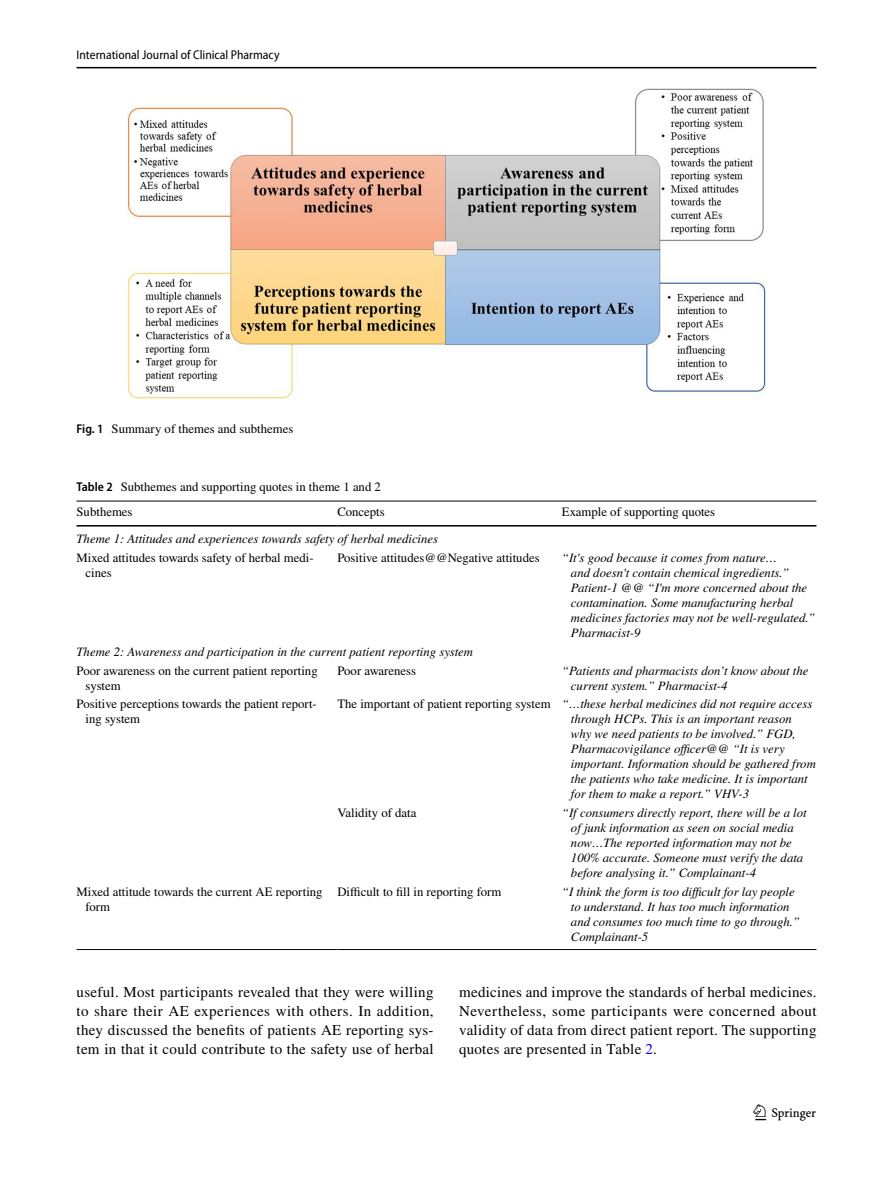
<style>
.page{position:relative;width:893px;height:1187px;background:#fff}
.page>*{position:absolute;margin:0;border:0;box-sizing:border-box;transform-origin:0 0}
.t1{font:22.5px "Springnew";color:#000}
.t2{font:15px/18.8px "STIX";letter-spacing:.02em;color:#000;text-align:justify}
.t3{font:italic 12.75px/15px "STIX";color:#000}
.t4{font:12.75px/15px "STIX";color:#000}
.t5{font:semi-condensed 12.75px "Myriad Pro";color:#000}
.s1{font-family:"Myriad Pro";font-weight:600;font-stretch:semi-condensed}
.s2{font-style:normal}
.s3{color:#00f}
</style>
<div class="page">
<hr style="left:77px;top:67px;width:739px;height:1px;background:#000">
<img style="left:128px;top:88px;width:637px;height:310px">
<hr style="left:77px;top:500px;width:260px;height:1px;background:#000">
<hr style="left:77px;top:525px;width:260px;height:1px;background:#000">
<hr style="left:337px;top:500px;width:225px;height:1px;background:#000">
<hr style="left:337px;top:525px;width:225px;height:1px;background:#000">
<hr style="left:562px;top:500px;width:254px;height:1px;background:#000">
<hr style="left:562px;top:525px;width:254px;height:1px;background:#000">
<hr style="left:77px;top:949px;width:260px;height:1px;background:#000">
<hr style="left:337px;top:949px;width:225px;height:1px;background:#000">
<hr style="left:562px;top:949px;width:254px;height:1px;background:#000">
<p class="t5" style="left:77px;top:48px;width:205px">International Journal of Clinical Pharmacy</p>
<p class="t4" style="left:77px;top:422px;width:218px"><span class="s1">Fig. 1</span> Summary of themes and subthemes</p>
<p class="t4" style="left:77px;top:474px;width:306px;line-height:25.5px"><span class="s1">Table 2</span> Subthemes and supporting quotes in theme 1 and 2<br>Subthemes</p>
<p class="t4" style="left:337px;top:505px;width:49px">Concepts</p>
<p class="t4" style="left:562px;top:505px;width:155px">Example of supporting quotes</p>
<p class="t3" style="left:77px;top:531px;width:363px">Theme 1: Attitudes and experiences towards safety of herbal medicines</p>
<p class="t4" style="left:86px;top:551px;width:230px;text-indent:-9px">Mixed attitudes towards safety of herbal medi&shy;cines</p>
<p class="t4" style="left:337px;top:551px;width:204px">Positive attitudes@@Negative attitudes</p>
<p class="t3" style="left:571px;top:550px;width:246px;text-indent:-9px">“It's good because it comes from nature…<br>and doesn't contain chemical ingredients.” Patient-1 @@ “I'm more concerned about the contamination. Some manufacturing herbal medicines factories may not be well-regulated.” Pharmacist-9</p>
<p class="t3" style="left:77px;top:643px;width:398px">Theme 2: Awareness and participation in the current patient reporting system</p>
<p class="t4" style="left:86px;top:663px;width:234px;text-indent:-9px">Poor awareness on the current patient reporting system</p>
<p class="t4" style="left:337px;top:663px;width:80px">Poor awareness</p>
<p class="t3" style="left:571px;top:662px;width:239px;text-indent:-9px">“Patients and pharmacists don’t know about the current system.” Pharmacist-4</p>
<p class="t4" style="left:86px;top:697px;width:233px;text-indent:-9px">Positive perceptions towards the patient report&shy;ing system</p>
<p class="t3" style="left:571px;top:696px;width:246px;text-indent:-234px"><span class="s2">The important of patient reporting system</span> “…these herbal medicines did not require access through HCPs. This is an important reason<br>why we need patients to be involved.” FGD, Pharmacovigilance officer@@ “It is very important. Information should be gathered from the patients who take medicine. It is important for them to make a report.” VHV-3</p>
<p class="t4" style="left:337px;top:806px;width:81px">Validity of data</p>
<p class="t3" style="left:571px;top:805px;width:237px;text-indent:-9px">“If consumers directly report, there will be a lot of junk information as seen on social media now…The reported information may not be 100% accurate. Someone must verify the data before analysing it.” Complainant-4</p>
<p class="t4" style="left:86px;top:884px;width:239px;text-indent:-9px">Mixed attitude towards the current AE reporting form</p>
<p class="t4" style="left:337px;top:884px;width:166px">Difficult to fill in reporting form</p>
<p class="t3" style="left:571px;top:883px;width:230px;text-indent:-9px">“I think the form is too difficult for lay people to understand. It has too much information and consumes too much time to go through.” Complainant-5</p>
<p class="t2" style="left:77px;top:983px;width:359px">useful. Most participants revealed that they were willing to share their AE experiences with others. In addition, they discussed the benefits of patients AE reporting sys&shy;tem in that it could contribute to the safety use of herbal</p>
<p class="t2" style="left:459px;top:983px;width:359px">medicines and improve the standards of herbal medicines.<br>Nevertheless, some participants were concerned about validity of data from direct patient report. The supporting quotes are presented in Table <span class="s3">2</span>.</p>
<h1 class="t1" style="left:755px;top:1104px;width:62px">1 3</h1>
</div>
